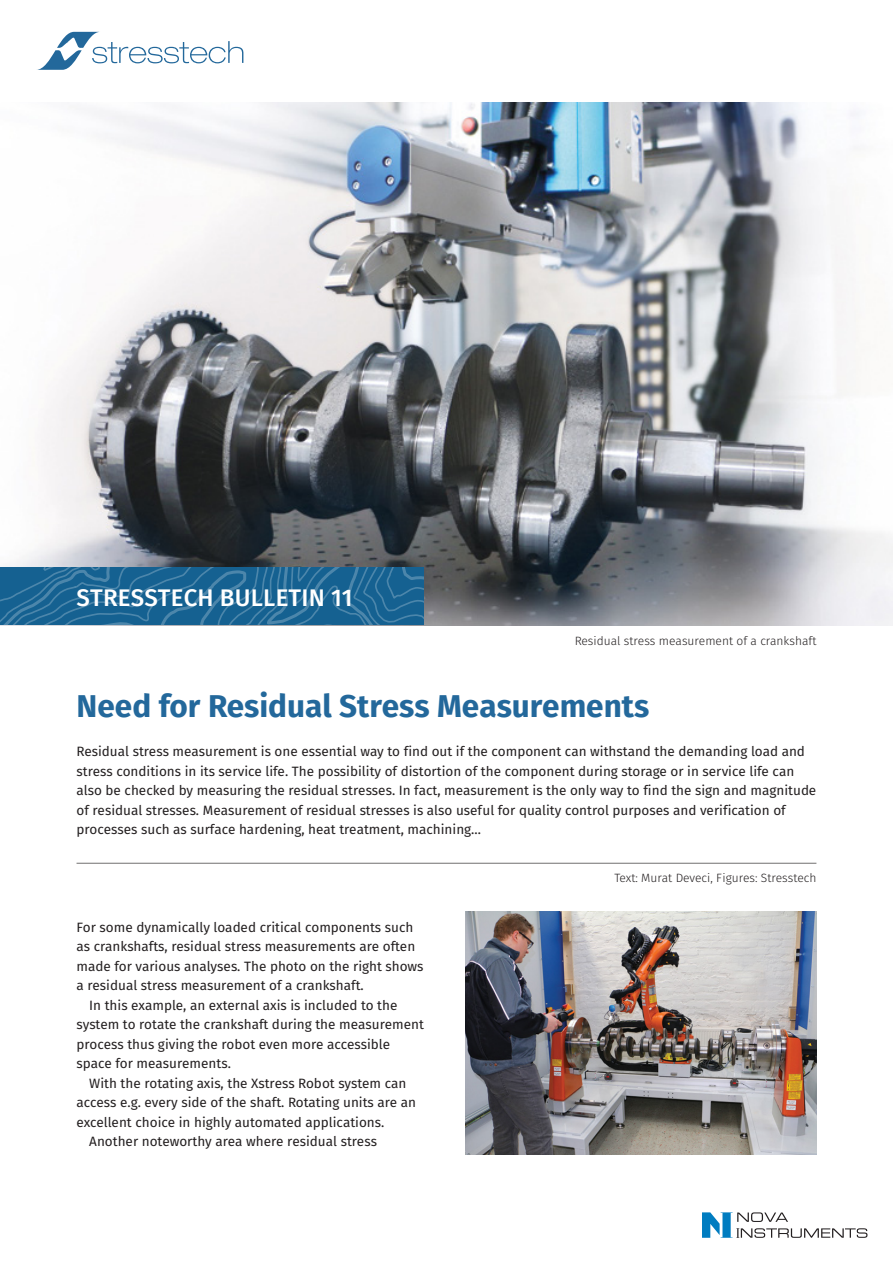
<style>
.page{position:relative;width:893px;height:1263px;background:#fff}
.page>*{position:absolute;margin:0;border:0;box-sizing:border-box;transform-origin:0 0}
.Heading1{font:700 31.5px "Fira Sans";color:#23689b}
.Bulletin_number{font:500 24px "Fira Sans";letter-spacing:.01em;color:#fff}
.Bodytext_ei_sis{font:13.5px/19.5px "Fira Sans";color:#231f20}
.Bodytext_sis{font:13.5px/19.5px "Fira Sans";color:#231f20}
.Figure{font:300 12px "Fira Sans";color:#231f20}
</style>
<div class="page">
<img style="left:5px;top:103px;width:888px;height:522px">
<svg style="left:0;top:567px;width:423px;height:58px;background:#1f6795"></svg>
<svg style="left:702px;top:1212px;width:165px;height:26px"></svg>
<svg style="left:37px;top:32px;width:206px;height:38px"></svg>
<hr style="left:77px;top:863px;width:739px;height:1px;background:#706f6f">
<img style="left:466px;top:912px;width:350px;height:243px">
<p class="Bulletin_number" style="left:77px;top:581px;width:278px">STRESSTECH BULLETIN 11</p>
<p class="Figure" style="left:575px;top:632px;width:243px">Residual stress measurement of a crankshaft</p>
<p class="Heading1" style="left:77px;top:684px;width:574px">Need for Residual Stress Measurements</p>
<p class="Bodytext_ei_sis" style="left:77px;top:743px;width:741px">Residual stress measurement is one essential way to find out if the component can withstand the demanding load and stress conditions in its service life. The possibility of distortion of the component during storage or in service life can also be checked by measuring the residual stresses. In fact, measurement is the only way to find the sign and magnitude of residual stresses. Measurement of residual stresses is also useful for quality control purposes and verification of processes such as surface hardening, heat treatment, machining...</p>
<p class="Bodytext_ei_sis" style="left:77px;top:918px;width:348px">For some dynamically loaded critical components such as crankshafts, residual stress measurements are often made for various analyses. The photo on the right shows a residual stress measurement of a crankshaft.</p>
<p class="Bodytext_sis" style="left:77px;top:996px;width:349px;text-indent:13px">In this example, an external axis is included to the system to rotate the crankshaft during the measurement process thus giving the robot even more accessible space for measurements.</p>
<p class="Bodytext_sis" style="left:77px;top:1074px;width:341px;text-indent:13px">With the rotating axis, the Xstress Robot system can access e.g. every side of the shaft. Rotating units are an excellent choice in highly automated applications.</p>
<p class="Bodytext_sis" style="left:89px;top:1133px;width:289px">Another noteworthy area where residual stress</p>
<p class="Figure" style="left:615px;top:870px;width:203px">Text: Murat Deveci, Figures: Stresstech</p>
</div>
